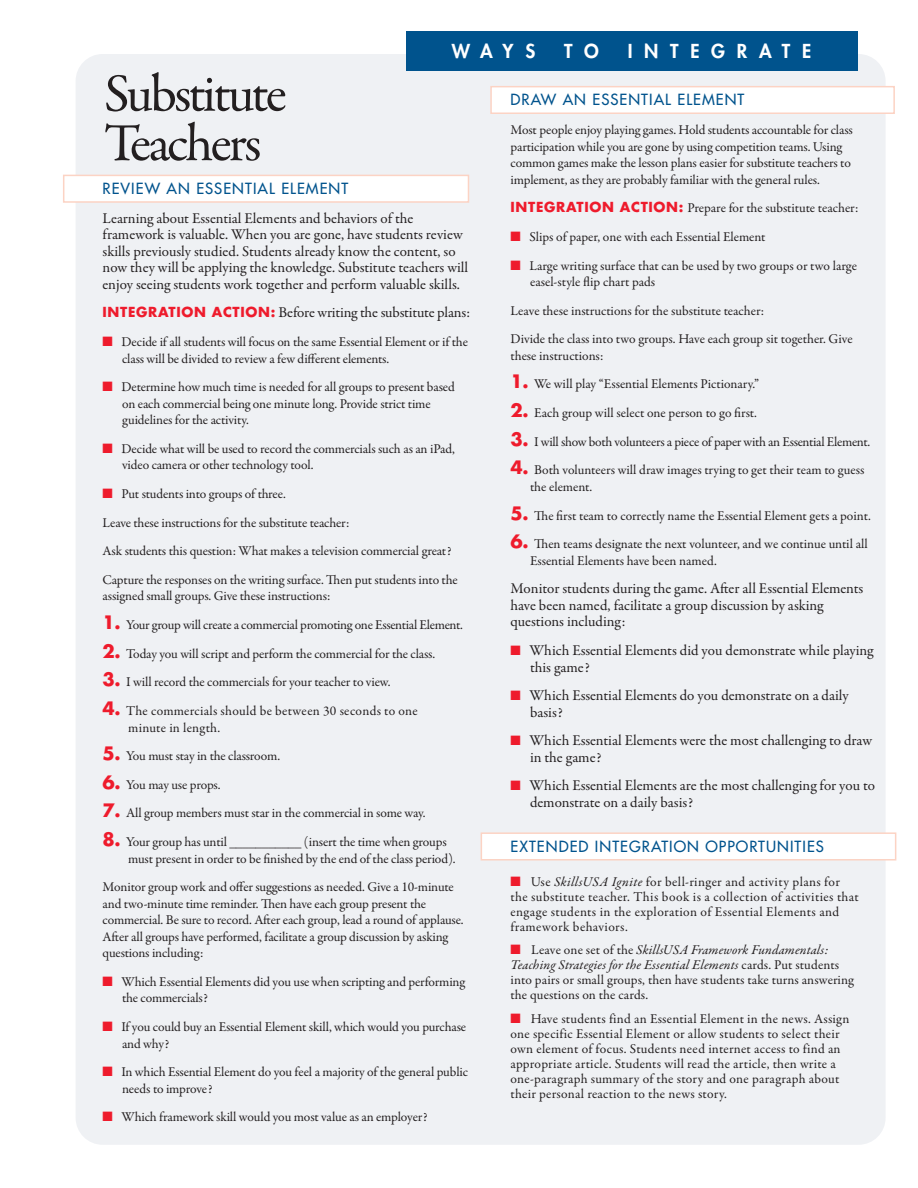
<style>
.page{position:relative;width:918px;height:1188px;background:#fff}
.page>*{position:absolute;margin:0;border:0;box-sizing:border-box;transform-origin:0 0}
.Bullets{font:54px "Garamond Premr Pro";letter-spacing:-.055em;color:#231f20}
.Bullets-2{font:800 18.75px "Futura Std";letter-spacing:.625em;color:#fff}
.Bullets-3{font:15px/16.5px "Garamond Premr Pro";letter-spacing:-.005em;color:#231f20}
.Bullets-4{font:500 15px "Futura Std";letter-spacing:.07em;color:#00538d}
.Bullets-5{font:13.5px/16.5px "Garamond Premr Pro";letter-spacing:-.01em;color:#231f20}
.Bullets-6{font:13.5px/15px "Garamond Premr Pro";letter-spacing:.015em;color:#231f20}
.Bullets-7{font:13.5px/15px "Garamond Premr Pro";letter-spacing:.03em;color:#231f20}
.Bullets-8{font:13.5px/16.5px "Garamond Premr Pro";letter-spacing:.02em;color:#231f20}
.s1{font-family:"Futura Std";font-weight:700;font-size:13.5px;color:#ee1b2c}
.s2{color:#ee1b2c}
.s3{font-family:"Futura Std";font-weight:700;font-size:18px;color:#ee1b2c}
.s4{font-family:"Futura Std";font-weight:700;color:#ee1b2c}
.s5{font-style:italic}
</style>
<div class="page">
<div style="left:76px;top:54px;width:810px;height:1091px;background:#eff1f4;border-radius:27px"></div>
<div style="left:481px;top:832px;width:415px;height:29px;background:#fff;border:2px solid #fcd3c4"></div>
<div style="left:490px;top:86px;width:405px;height:28px;background:#fff;border:2px solid #fcd3c4"></div>
<div style="left:406px;top:31px;width:451px;height:40px;background:#00538d"></div>
<div style="left:63px;top:175px;width:406px;height:28px;background:#fff;border:2px solid #fcd3c4"></div>
<p class="Bullets-2" style="left:452px;top:40px;width:85px">WAYS</p>
<p class="Bullets-2" style="left:564px;top:40px;width:36px">T O</p>
<p class="Bullets-2" style="left:628px;top:40px;width:185px">INTEGRATE</p>
<p class="Bullets" style="left:104px;top:61px;width:184px">Substitute</p>
<p class="Bullets" style="left:104px;top:111px;width:159px">Teachers</p>
<p class="Bullets-4" style="left:103px;top:179px;width:247px">REVIEW AN ESSENTIAL ELEMENT</p>
<p class="Bullets-3" style="left:103px;top:210px;width:367px">Learning about Essential Elements and behaviors of the framework is valuable. When you are gone, have students review skills previously studied. Students already know the content, so now they will be applying the knowledge. Substitute teachers will enjoy seeing students work together and perform valuable skills.</p>
<p class="Bullets-3" style="left:103px;top:305px;width:369px"><span class="s1">INTEGRATION ACTION:</span> Before writing the substitute plans:</p>
<p class="Bullets-5" style="left:122px;top:334px;width:347px;text-indent:-19px"><span class="s2">■</span> Decide if all students will focus on the same Essential Element or if the class will be divided to review a few different elements.</p>
<p class="Bullets-5" style="left:122px;top:379px;width:334px;text-indent:-19px"><span class="s2">■</span> Determine how much time is needed for all groups to present based on each commercial being one minute long. Provide strict time guidelines for the activity.</p>
<p class="Bullets-5" style="left:122px;top:441px;width:334px;text-indent:-19px"><span class="s2">■</span> Decide what will be used to record the commercials such as an iPad, video camera or other technology tool.</p>
<p class="Bullets-5" style="left:103px;top:486px;width:185px"><span class="s2">■</span> Put students into groups of three.</p>
<p class="Bullets-5" style="left:103px;top:514px;width:248px">Leave these instructions for the substitute teacher:</p>
<p class="Bullets-5" style="left:103px;top:543px;width:350px">Ask students this question: What makes a television commercial great?</p>
<p class="Bullets-5" style="left:103px;top:572px;width:357px">Capture the responses on the writing surface. Then put students into the assigned small groups. Give these instructions:</p>
<p class="Bullets-5" style="left:103px;top:617px;width:362px"><span class="s3">1.</span> Your group will create a commercial promoting one Essential Element.</p>
<p class="Bullets-5" style="left:103px;top:646px;width:334px"><span class="s3">2.</span> Today you will script and perform the commercial for the class.</p>
<p class="Bullets-5" style="left:103px;top:674px;width:289px"><span class="s3">3.</span> I will record the commercials for your teacher to view.</p>
<p class="Bullets-8" style="left:128px;top:703px;width:291px;text-indent:-26px"><span class="s3">4.</span> The commercials should be between 30 seconds to one minute in length.</p>
<p class="Bullets-5" style="left:103px;top:748px;width:179px"><span class="s3">5.</span> You must stay in the classroom.</p>
<p class="Bullets-5" style="left:103px;top:777px;width:120px"><span class="s3">6.</span> You may use props.</p>
<p class="Bullets-5" style="left:103px;top:805px;width:325px"><span class="s3">7.</span> All group members must star in the commercial in some way.</p>
<p class="Bullets-5" style="left:128px;top:834px;width:329px;text-indent:-26px"><span class="s3">8.</span> Your group has until ___________ (insert the time when groups must present in order to be finished by the end of the class period).</p>
<p class="Bullets-5" style="left:103px;top:879px;width:363px">Monitor group work and offer suggestions as needed. Give a 10-minute and two-minute time reminder. Then have each group present the commercial. Be sure to record. After each group, lead a round of applause.<br>After all groups have performed, facilitate a group discussion by asking questions including:</p>
<p class="Bullets-5" style="left:122px;top:974px;width:344px;text-indent:-19px"><span class="s2">■</span> Which Essential Elements did you use when scripting and performing the commercials?</p>
<p class="Bullets-5" style="left:122px;top:1019px;width:346px;text-indent:-19px"><span class="s2">■</span> If you could buy an Essential Element skill, which would you purchase and why?</p>
<p class="Bullets-5" style="left:122px;top:1064px;width:348px;text-indent:-19px"><span class="s2">■</span> In which Essential Element do you feel a majority of the general public needs to improve?</p>
<p class="Bullets-5" style="left:103px;top:1109px;width:326px"><span class="s2">■</span> Which framework skill would you most value as an employer?</p>
<p class="Bullets-4" style="left:511px;top:91px;width:235px">DRAW AN ESSENTIAL ELEMENT</p>
<p class="Bullets-5" style="left:511px;top:122px;width:344px">Most people enjoy playing games. Hold students accountable for class participation while you are gone by using competition teams. Using common games make the lesson plans easier for substitute teachers to implement, as they are probably familiar with the general rules.</p>
<p class="Bullets-5" style="left:511px;top:200px;width:349px"><span class="s4">INTEGRATION ACTION:</span> Prepare for the substitute teacher:</p>
<p class="Bullets-5" style="left:511px;top:229px;width:257px"><span class="s2">■</span> Slips of paper, one with each Essential Element</p>
<p class="Bullets-5" style="left:530px;top:257px;width:329px;text-indent:-19px"><span class="s2">■</span> Large writing surface that can be used by two groups or two large easel-style flip chart pads</p>
<p class="Bullets-5" style="left:511px;top:302px;width:255px">Leave these instructions for the substitute teacher:</p>
<p class="Bullets-5" style="left:511px;top:331px;width:344px">Divide the class into two groups. Have each group sit together. Give these instructions:</p>
<p class="Bullets-5" style="left:511px;top:376px;width:250px"><span class="s3">1.</span> We will play “Essential Elements Pictionary.”</p>
<p class="Bullets-5" style="left:511px;top:405px;width:248px"><span class="s3">2.</span> Each group will select one person to go first.</p>
<p class="Bullets-5" style="left:511px;top:434px;width:361px"><span class="s3">3.</span> I will show both volunteers a piece of paper with an Essential Element.</p>
<p class="Bullets-5" style="left:530px;top:462px;width:336px;text-indent:-19px"><span class="s3">4.</span> Both volunteers will draw images trying to get their team to guess the element.</p>
<p class="Bullets-5" style="left:511px;top:507px;width:362px"><span class="s3">5.</span> The first team to correctly name the Essential Element gets a point.</p>
<p class="Bullets-5" style="left:530px;top:536px;width:339px;text-indent:-19px"><span class="s3">6.</span> Then teams designate the next volunteer, and we continue until all<br>Essential Elements have been named.</p>
<p class="Bullets-3" style="left:511px;top:581px;width:354px">Monitor students during the game. After all Essential Elements have been named, facilitate a group discussion by asking questions including:</p>
<p class="Bullets-3" style="left:530px;top:642px;width:345px;text-indent:-20px"><span class="s2">■</span> Which Essential Elements did you demonstrate while playing this game?</p>
<p class="Bullets-3" style="left:530px;top:688px;width:320px;text-indent:-20px"><span class="s2">■</span> Which Essential Elements do you demonstrate on a daily basis?</p>
<p class="Bullets-3" style="left:530px;top:733px;width:344px;text-indent:-20px"><span class="s2">■</span> Which Essential Elements were the most challenging to draw in the game?</p>
<p class="Bullets-3" style="left:530px;top:778px;width:347px;text-indent:-20px"><span class="s2">■</span> Which Essential Elements are the most challenging for you to demonstrate on a daily basis?</p>
<p class="Bullets-4" style="left:511px;top:837px;width:315px">EXTENDED INTEGRATION OPPORTUNITIES</p>
<p class="Bullets-7" style="left:511px;top:875px;width:350px"><span class="s2">■</span> Use <span class="s5">SkillsUSA Ignite</span> for bell-ringer and activity plans for the substitute teacher. This book is a collection of activities that engage students in the exploration of Essential Elements and framework behaviors.</p>
<p class="Bullets-5" style="left:511px;top:943px;width:345px;line-height:15px"><span class="s2">■</span> Leave one set of the <span class="s5">SkillsUSA Framework Fundamentals:<br>Teaching Strategies for the Essential Elements</span> cards. Put students into pairs or small groups, then have students take turns answering the questions on the cards.</p>
<p class="Bullets-6" style="left:511px;top:1011px;width:340px"><span class="s2">■</span> Have students find an Essential Element in the news. Assign one specific Essential Element or allow students to select their own element of focus. Students need internet access to find an appropriate article. Students will read the article, then write a one-paragraph summary of the story and one paragraph about their personal reaction to the news story.</p>
</div>
